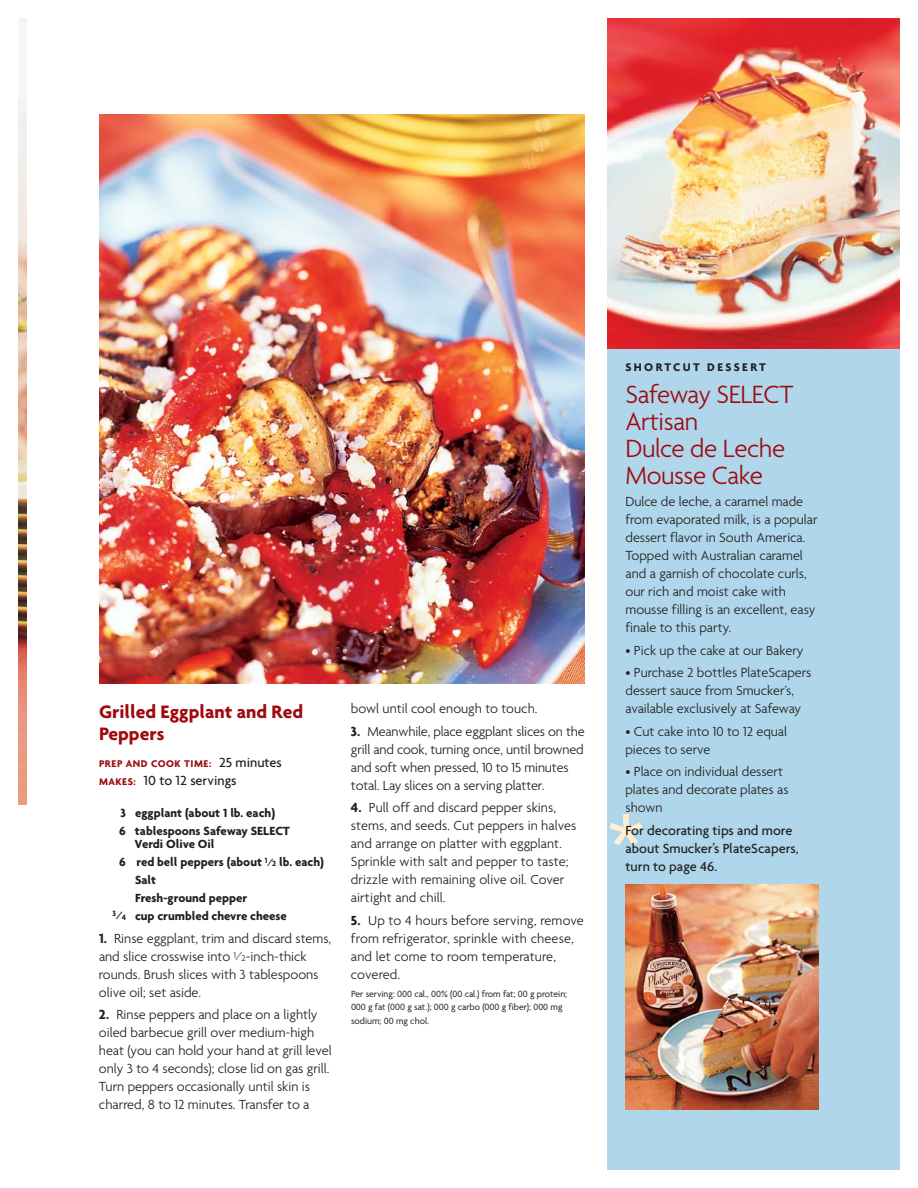
<style>
.page{position:relative;width:918px;height:1188px;background:#fff}
.page>*{position:absolute;margin:0;border:0;box-sizing:border-box;transform-origin:0 0}
.t1{font:90px "Agenda";color:#ffefcf}
.t2{font:300 27px/27px "Agenda";letter-spacing:-.015em;color:#9e0a0f}
.t3{font:700 19.5px/22.5px "Agenda";color:#9e0a0f}
.t4{font:300 14.25px/18px "Agenda";color:#231f20}
.t5{font:500 14.25px/18px "Agenda";color:#231f20}
.t6{font:700 12.75px/18px "Agenda";color:#231f20}
.t7{font:700 12px "Agenda";letter-spacing:.2em;color:#231f20}
.t8{font:700 10.5px "Agenda";letter-spacing:.05em;color:#9e0a0f}
.t9{font:9.75px/13.5px "Agenda";color:#231f20}
.s1{font-weight:500;font-size:14.25px;color:#231f20}
.s2{font-weight:700;font-size:10.5px;color:#9e0a0f}
.s3{font-size:11.55px}
.s4{font-size:8.25px}
.s5{font-weight:700}
.s6{font-size:12.9px}
.s7{font-size:9.3px}
</style>
<div class="page">
<img style="left:99px;top:115px;width:486px;height:568px">
<div style="left:608px;top:349px;width:292px;height:821px;background:#afd6ea"></div>
<img style="left:608px;top:18px;width:292px;height:331px">
<img style="left:626px;top:884px;width:193px;height:225px">
<img style="left:18px;top:18px;width:9px;height:787px">
<h3 class="t3" style="left:99px;top:702px;width:206px">Grilled Eggplant and Red<br>Peppers</h3>
<p class="t8" style="left:99px;top:760px;width:184px">PREP AND COOK TIME: <span class="s1">25 minutes</span></p>
<p class="t5" style="left:99px;top:773px;width:139px"><span class="s2">MAKES:</span> 10 to 12 servings</p>
<p class="t6" style="left:119px;top:805px;width:172px">3 eggplant (about 1 lb. each)<br>6 tablespoons Safeway SELECT</p>
<p class="t6" style="left:135px;top:836px;width:81px">Verdi Olive Oil</p>
<p class="t6" style="left:119px;top:854px;width:206px">6 red bell peppers (about <sup>1</sup><span class="s3">⁄</span><span class="s4">2</span> lb. each)</p>
<p class="t6" style="left:135px;top:872px;width:23px">Salt</p>
<p class="t6" style="left:135px;top:890px;width:114px">Fresh-ground pepper</p>
<p class="t6" style="left:113px;top:908px;width:176px"><sup>3</sup><span class="s3">⁄</span><span class="s4">4</span> cup crumbled chevre cheese</p>
<p class="t4" style="left:99px;top:930px;width:234px"><span class="s5">1.</span> Rinse eggplant, trim and discard stems, and slice crosswise into <sup>1</sup><span class="s6">⁄</span><span class="s7">2</span>-inch-thick rounds. Brush slices with 3 tablespoons olive oil; set aside.</p>
<p class="t4" style="left:99px;top:1007px;width:234px"><span class="s5">2.</span> Rinse peppers and place on a lightly oiled barbecue grill over medium-high heat (you can hold your hand at grill level only 3 to 4 seconds); close lid on gas grill.<br>Turn peppers occasionally until skin is charred, 8 to 12 minutes. Transfer to a</p>
<p class="t4" style="left:351px;top:701px;width:188px">bowl until cool enough to touch.</p>
<p class="t4" style="left:351px;top:723px;width:235px"><span class="s5">3.</span> Meanwhile, place eggplant slices on the grill and cook, turning once, until browned and soft when pressed, 10 to 15 minutes total. Lay slices on a serving platter.</p>
<p class="t4" style="left:351px;top:800px;width:227px"><span class="s5">4.</span> Pull off and discard pepper skins, stems, and seeds. Cut peppers in halves and arrange on platter with eggplant.<br>Sprinkle with salt and pepper to taste; drizzle with remaining olive oil. Cover airtight and chill.</p>
<p class="t4" style="left:351px;top:912px;width:234px"><span class="s5">5.</span> Up to 4 hours before serving, remove from refrigerator, sprinkle with cheese, and let come to room temperature, covered.</p>
<p class="t9" style="left:351px;top:988px;width:218px">Per serving: 000 cal., 00% (00 cal.) from fat; 00 g protein;<br>000 g fat (000 g sat.); 000 g carbo (000 g fiber); 000 mg sodium; 00 mg chol.</p>
<p class="t7" style="left:626px;top:362px;width:142px">SHORTCUT DESSERT</p>
<h2 class="t2" style="left:626px;top:383px;width:169px">Safeway SELECT<br>Artisan<br>Dulce de Leche<br>Mousse Cake</h2>
<p class="t4" style="left:626px;top:494px;width:194px">Dulce de leche, a caramel made from evaporated milk, is a popular dessert flavor in South America.<br>Topped with Australian caramel and a garnish of chocolate curls, our rich and moist cake with mousse filling is an excellent, easy finale to this party.</p>
<p class="t4" style="left:626px;top:642px;width:180px">• Pick up the cake at our Bakery</p>
<p class="t4" style="left:626px;top:665px;width:187px">• Purchase 2 bottles PlateScapers dessert sauce from Smucker’s, available exclusively at Safeway</p>
<p class="t4" style="left:626px;top:723px;width:163px">• Cut cake into 10 to 12 equal pieces to serve</p>
<p class="t4" style="left:626px;top:764px;width:165px">• Place on individual dessert plates and decorate plates as shown</p>
<p class="t5" style="left:626px;top:822px;width:175px">For decorating tips and more about Smucker’s PlateScapers, turn to page 46.</p>
<h1 class="t1" style="left:608px;top:811px;width:39px">*</h1>
</div>
